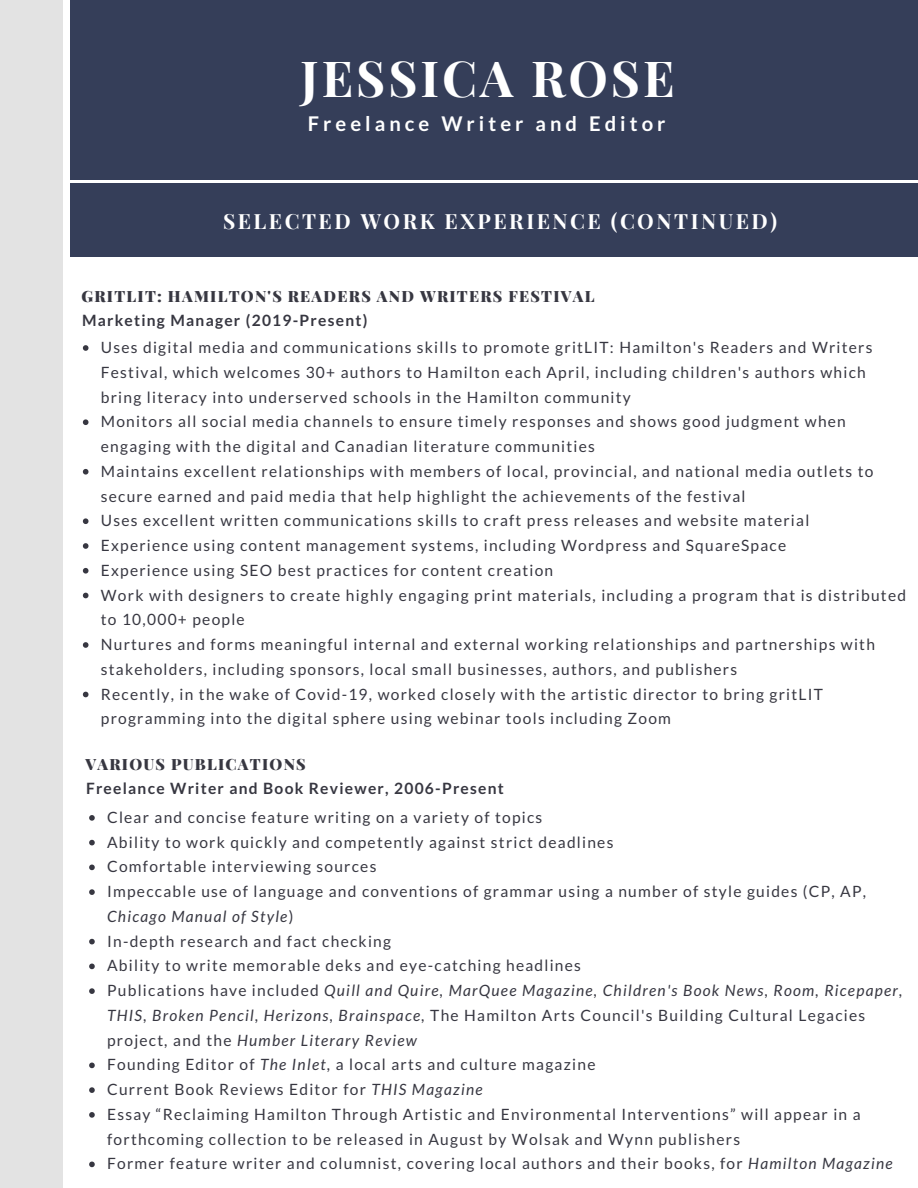
<style>
.page{position:relative;width:918px;height:1188px;background:#fff}
.page>*{position:absolute;margin:0;border:0;box-sizing:border-box;transform-origin:0 0}
.t1{font:700 49.8px "Playfair Display";letter-spacing:.06em;color:#fff}
.t2{font:700 21px "Playfair Display";letter-spacing:.12em;color:#fff}
.t3{font:700 20.25px "Lato";letter-spacing:.2em;color:#fff}
.t4{font:15.6px/24.8px "Lato";letter-spacing:.08em;color:#373741}
.t5{font:700 15.6px "Lato";letter-spacing:.08em;color:#373741}
.t6{font:900 15.6px "Playfair Display";letter-spacing:.08em;color:#373741}
.s1{font-style:italic}
</style>
<div class="page">
<div style="left:70px;top:0;width:848px;height:180px;background:#353e59"></div>
<div style="left:70px;top:184px;width:848px;height:73px;background:#353e59"></div>
<div style="left:0;top:0;width:62px;height:1188px;background:#e3e3e3"></div>
<svg style="left:83px;top:345px;width:6px;height:6px"></svg>
<svg style="left:83px;top:419px;width:6px;height:6px"></svg>
<svg style="left:83px;top:469px;width:6px;height:6px"></svg>
<svg style="left:83px;top:518px;width:6px;height:6px"></svg>
<svg style="left:83px;top:543px;width:6px;height:6px"></svg>
<svg style="left:83px;top:568px;width:6px;height:6px"></svg>
<svg style="left:83px;top:593px;width:6px;height:5px"></svg>
<svg style="left:83px;top:642px;width:6px;height:6px"></svg>
<svg style="left:83px;top:692px;width:6px;height:5px"></svg>
<svg style="left:89px;top:815px;width:6px;height:6px"></svg>
<svg style="left:89px;top:840px;width:6px;height:5px"></svg>
<svg style="left:89px;top:865px;width:6px;height:5px"></svg>
<svg style="left:89px;top:889px;width:6px;height:6px"></svg>
<svg style="left:89px;top:939px;width:6px;height:5px"></svg>
<svg style="left:89px;top:964px;width:6px;height:5px"></svg>
<svg style="left:89px;top:988px;width:6px;height:6px"></svg>
<svg style="left:89px;top:1063px;width:6px;height:5px"></svg>
<svg style="left:89px;top:1087px;width:6px;height:6px"></svg>
<svg style="left:89px;top:1112px;width:6px;height:6px"></svg>
<svg style="left:89px;top:1162px;width:6px;height:5px"></svg>
<h1 class="t1" style="left:301px;top:43px;width:375px">JESSICA ROSE</h1>
<p class="t3" style="left:308px;top:111px;width:359px">Freelance Writer and Editor</p>
<h2 class="t2" style="left:223px;top:206px;width:556px">SELECTED WORK EXPERIENCE (CONTINUED)</h2>
<p class="t6" style="left:82px;top:285px;width:515px">GRITLIT: HAMILTON'S READERS AND WRITERS FESTIVAL</p>
<p class="t5" style="left:82px;top:311px;width:287px">Marketing Manager (2019-Present)</p>
<p class="t4" style="left:101px;top:335px;width:807px">Uses digital media and communications skills to promote gritLIT: Hamilton's Readers and Writers Festival, which welcomes 30+ authors to Hamilton each April, including children's authors which bring literacy into underserved schools in the Hamilton community<br>Monitors all social media channels to ensure timely responses and shows good judgment when engaging with the digital and Canadian literature communities<br>Maintains excellent relationships with members of local, provincial, and national media outlets to secure earned and paid media that help highlight the achievements of the festival<br>Uses excellent written communications skills to craft press releases and website material<br>Experience using content management systems, including Wordpress and SquareSpace<br>Experience using SEO best practices for content creation<br>Work with designers to create highly engaging print materials, including a program that is distributed to 10,000+ people<br>Nurtures and forms meaningful internal and external working relationships and partnerships with stakeholders, including sponsors, local small businesses, authors, and publishers<br>Recently, in the wake of Covid-19, worked closely with the artistic director to bring gritLIT programming into the digital sphere using webinar tools including Zoom</p>
<p class="t6" style="left:85px;top:753px;width:222px">VARIOUS PUBLICATIONS</p>
<p class="t5" style="left:86px;top:779px;width:419px">Freelance Writer and Book Reviewer, 2006-Present</p>
<p class="t4" style="left:107px;top:805px;width:797px">Clear and concise feature writing on a variety of topics<br>Ability to work quickly and competently against strict deadlines<br>Comfortable interviewing sources<br>Impeccable use of language and conventions of grammar using a number of style guides (CP, AP, <span class="s1">Chicago Manual of Style</span>)<br>In-depth research and fact checking<br>Ability to write memorable deks and eye-catching headlines<br>Publications have included <span class="s1">Quill and Quire, MarQuee Magazine, Children's Book News, Room, Ricepaper, THIS, Broken Pencil, Herizons, Brainspace,</span> The Hamilton Arts Council's Building Cultural Legacies project<span class="s1">,</span> and the <span class="s1">Humber Literary Review<br></span>Founding Editor of <span class="s1">The Inlet,</span> a local arts and culture magazine<br>Current Book Reviews Editor for <span class="s1">THIS Magazine<br></span>Essay “Reclaiming Hamilton Through Artistic and Environmental Interventions” will appear in a forthcoming collection to be released in August by Wolsak and Wynn publishers<br>Former feature writer and columnist, covering local authors and their books, for <span class="s1">Hamilton Magazine</span></p>
</div>
